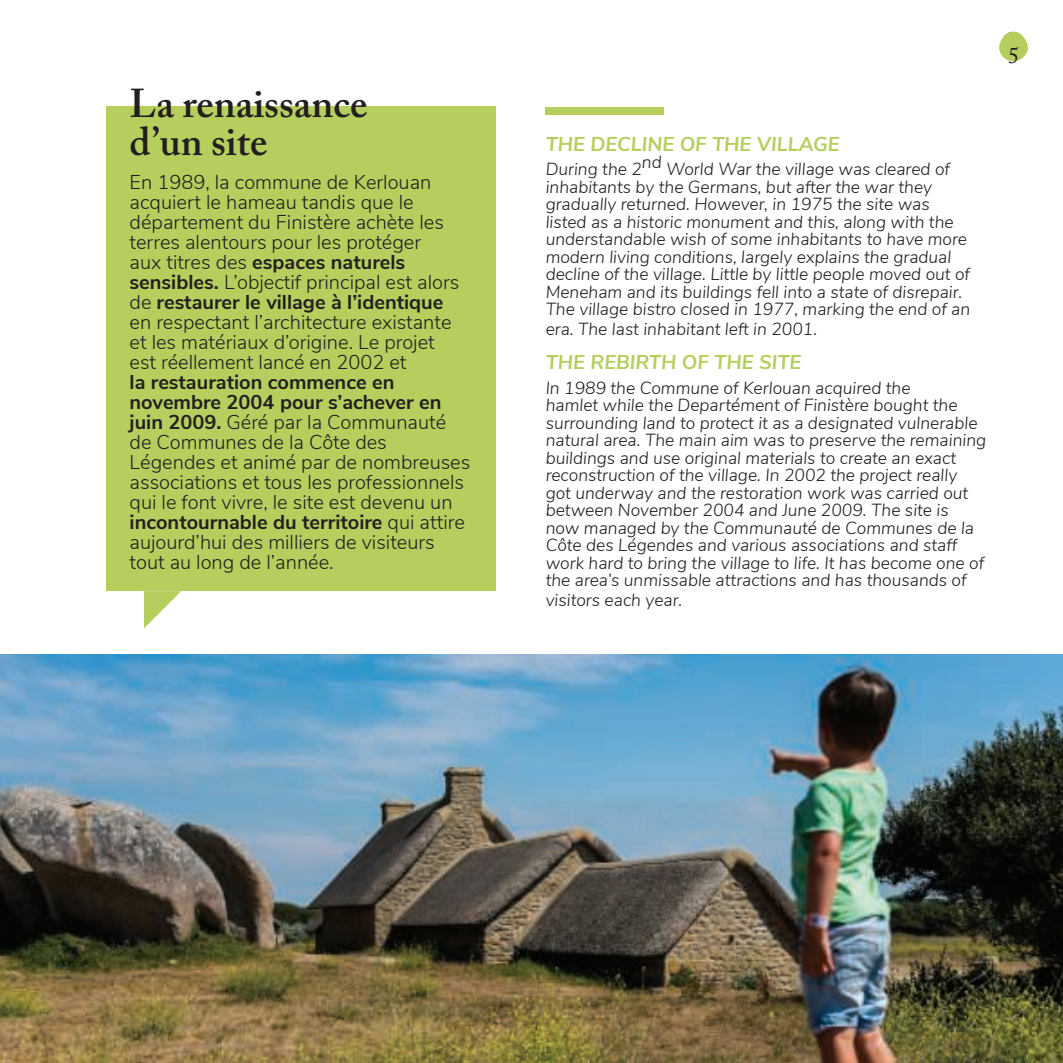
<style>
.page{position:relative;width:1063px;height:1063px;background:#fff}
.page>*{position:absolute;margin:0;border:0;box-sizing:border-box;transform-origin:0 0}
.t1{font:600 40px/37.5px "Adobe Caslon Pro";color:#231f20}
.t2{font:22.5px "Adobe Caslon Pro";color:#231f20}
.t3{font:300 20px/20px "Nunito Sans";color:#231f20}
.t4{font:italic 700 20px "Nunito Sans";color:#b5ce5e}
.t5{font:italic 300 17.5px/17.5px "Nunito Sans";color:#231f20}
.s1{font-weight:700}
</style>
<div class="page">
<svg style="left:999px;top:31px;width:29px;height:31px"></svg>
<img style="left:0;top:655px;width:1063px;height:408px">
<div style="left:546px;top:107px;width:118px;height:7px;background:#b5ce5e"></div>
<div style="left:106px;top:106px;width:390px;height:485px;background:#b5ce5e"></div>
<svg style="left:144px;top:591px;width:37px;height:37px"></svg>
<h1 class="t1" style="left:130px;top:89px;width:240px">La renaissance d’un site</h1>
<p class="t3" style="left:130px;top:172px;width:331px">en 1989, la commune de Kerlouan acquiert le hameau tandis que le département du Finistère achète les terres alentours pour les protéger<br>aux titres des <span class="s1">espaces naturels sensibles.</span> l’objectif principal est alors de <span class="s1">restaurer le village à l’identique </span>en respectant l’architecture existante et les matériaux d’origine. le projet est réellement lancé en 2002 et</p>
<p class="t3" style="left:130px;top:372px;width:342px"><span class="s1">la restauration commence en novembre 2004 pour s’achever en juin 2009.</span> géré par la communauté de communes de la côte des légendes et animé par de nombreuses associations et tous les professionnels qui le font vivre, le site est devenu un <span class="s1">incontournable du territoire</span> qui attire aujourd’hui des milliers de visiteurs tout au long de l’année.</p>
<p class="t2" style="left:1008px;top:47px;width:13px">5</p>
<p class="t4" style="left:546px;top:136px;width:295px">THE DECLINE OF THE VILLAGE</p>
<p class="t5" style="left:546px;top:161px;width:426px">During the 2nd World War the village was cleared of inhabitants by the Germans, but after the war they gradually returned. However, in 1975 the site was listed as a historic monument and this, along with the understandable wish of some inhabitants to have more modern living conditions, largely explains the gradual decline of the village. Little by little people moved out of Meneham and its buildings fell into a state of disrepair.<br>The village bistro closed in 1977, marking the end of an</p>
<p class="t5" style="left:546px;top:321px;width:273px">era. The last inhabitant left in 2001.</p>
<p class="t4" style="left:546px;top:355px;width:257px">THE REBIRTH OF THE SITE</p>
<p class="t5" style="left:546px;top:380px;width:442px">In 1989 the Commune of Kerlouan acquired the<br>hamlet while the Departément of Finistère bought the surrounding land to protect it as a designated vulnerable natural area. The main aim was to preserve the remaining buildings and use original materials to create an exact reconstruction of the village. In 2002 the project really got underway and the restoration work was carried out between November 2004 and June 2009. The site is now managed by the Communauté de Communes de la Côte des Légendes and various associations and staff work hard to bring the village to life. It has become one of the area’s unmissable attractions and has thousands of</p>
<p class="t5" style="left:546px;top:593px;width:138px">visitors each year.</p>
</div>
